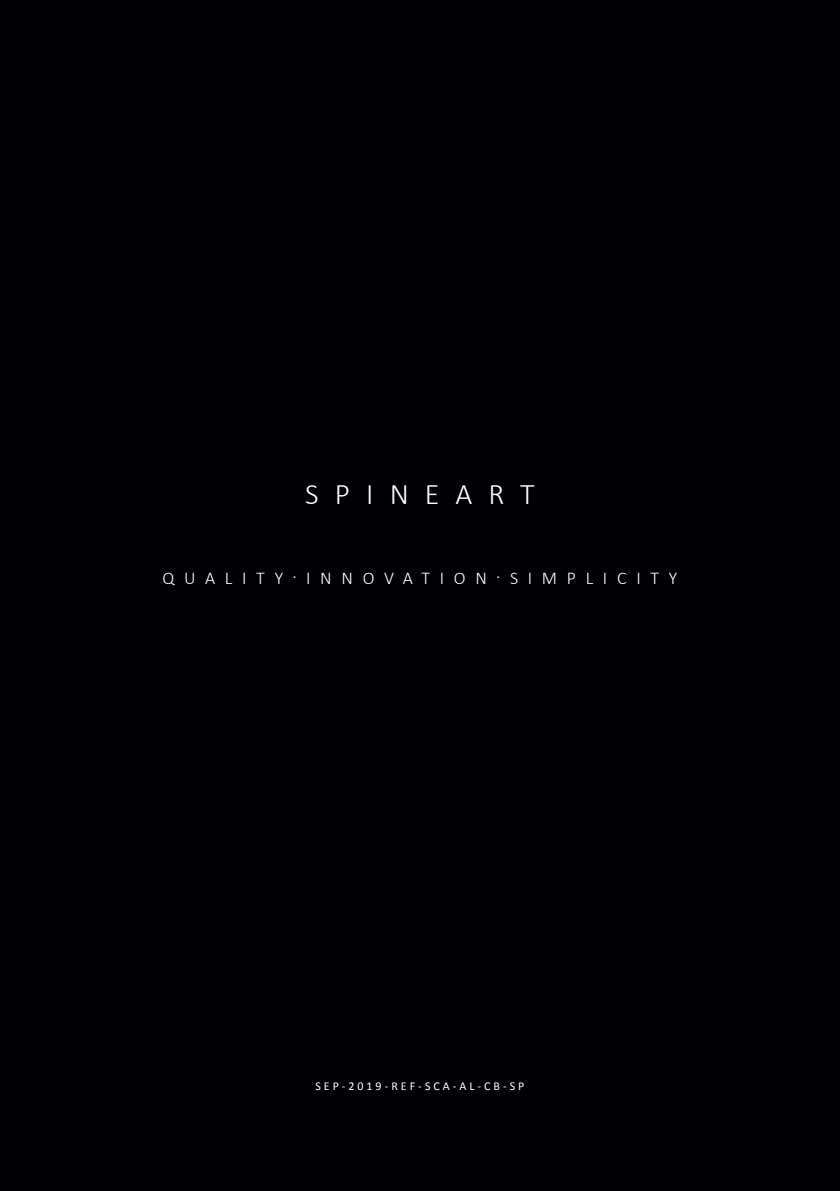
<style>
.page{position:relative;width:840px;height:1191px;background:#fff}
.page>*{position:absolute;margin:0;border:0;box-sizing:border-box;transform-origin:0 0}
.t1{font:300 30px "Calibri";letter-spacing:.535em;color:#fff}
.t2{font:300 18px "Calibri";letter-spacing:.54em;color:#fff}
.t3{font:12px "Calibri";letter-spacing:.25em;color:#fff}
</style>
<div class="page">
<div style="left:0;top:0;width:839px;height:1191px;background:#000004"></div>
<h1 class="t1" style="left:305px;top:475px;width:231px">SPINEART</h1>
<p class="t2" style="left:162px;top:567px;width:516px">QUALITY.INNOVATION.SIMPLICITY</p>
<p class="t3" style="left:315px;top:1077px;width:210px">SEP-2019-REF-SCA-AL-CB-SP</p>
</div>
